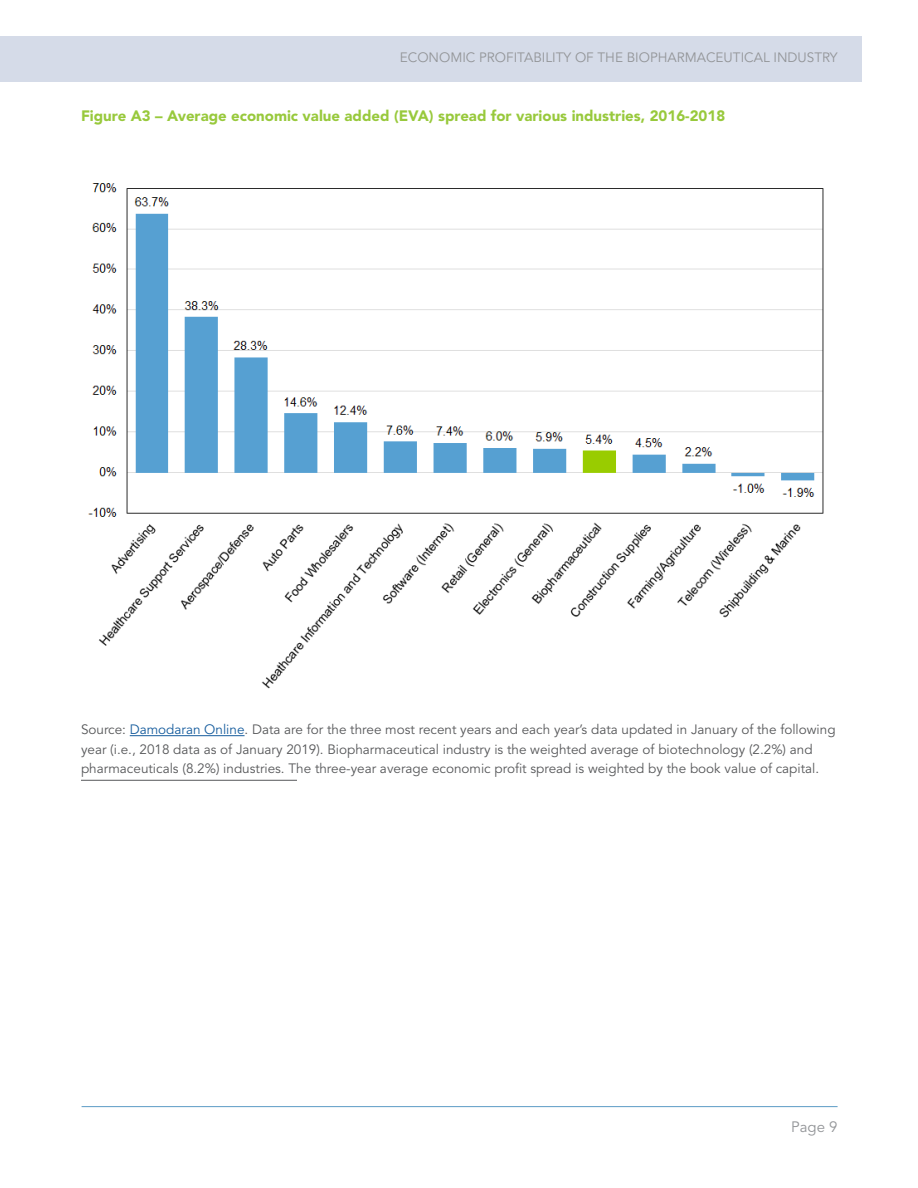
<style>
.page{position:relative;width:918px;height:1188px;background:#fff}
.page>*{position:absolute;margin:0;border:0;box-sizing:border-box;transform-origin:0 0}
.Body_Text_-_no_basel{font:900 15px "Avenir LT Std";color:#98c93c}
.t1{font:15px "Avenir LT Std";color:#939598}
.Source_text{font:13.5px/19.5px "Avenir LT Std";color:#57585a}
.t2{font:13.5px "Avenir LT Std";color:#939598}
.s1{color:#175d9e}
</style>
<div class="page">
<div style="left:0;top:37px;width:862px;height:45px;background:#d5dbe8"></div>
<hr style="left:82px;top:1106px;width:756px;height:1px;background:#5c9bc5">
<hr style="left:130px;top:735px;width:115px;height:1px;background:#175d9e">
<hr style="left:81px;top:780px;width:216px;height:1px;background:#57585a">
<img style="left:88px;top:183px;width:736px;height:506px">
<p class="t2" style="left:400px;top:50px;width:439px">ECONOMIC PROFITABILITY OF THE BIOPHARMACEUTICAL INDUSTRY</p>
<p class="Body_Text_-_no_basel" style="left:81px;top:107px;width:646px">Figure A3 – Average economic value added (EVA) spread for various industries, 2016-2018</p>
<p class="Source_text" style="left:81px;top:720px;width:756px">Source: <span class="s1">Damodaran Online</span>. Data are for the three most recent years and each year’s data updated in January of the following year (i.e., 2018 data as of January 2019). Biopharmaceutical industry is the weighted average of biotechnology (2.2%) and pharmaceuticals (8.2%) industries. The three-year average economic profit spread is weighted by the book value of capital.</p>
<p class="t1" style="left:791px;top:1118px;width:48px">Page 9</p>
</div>
